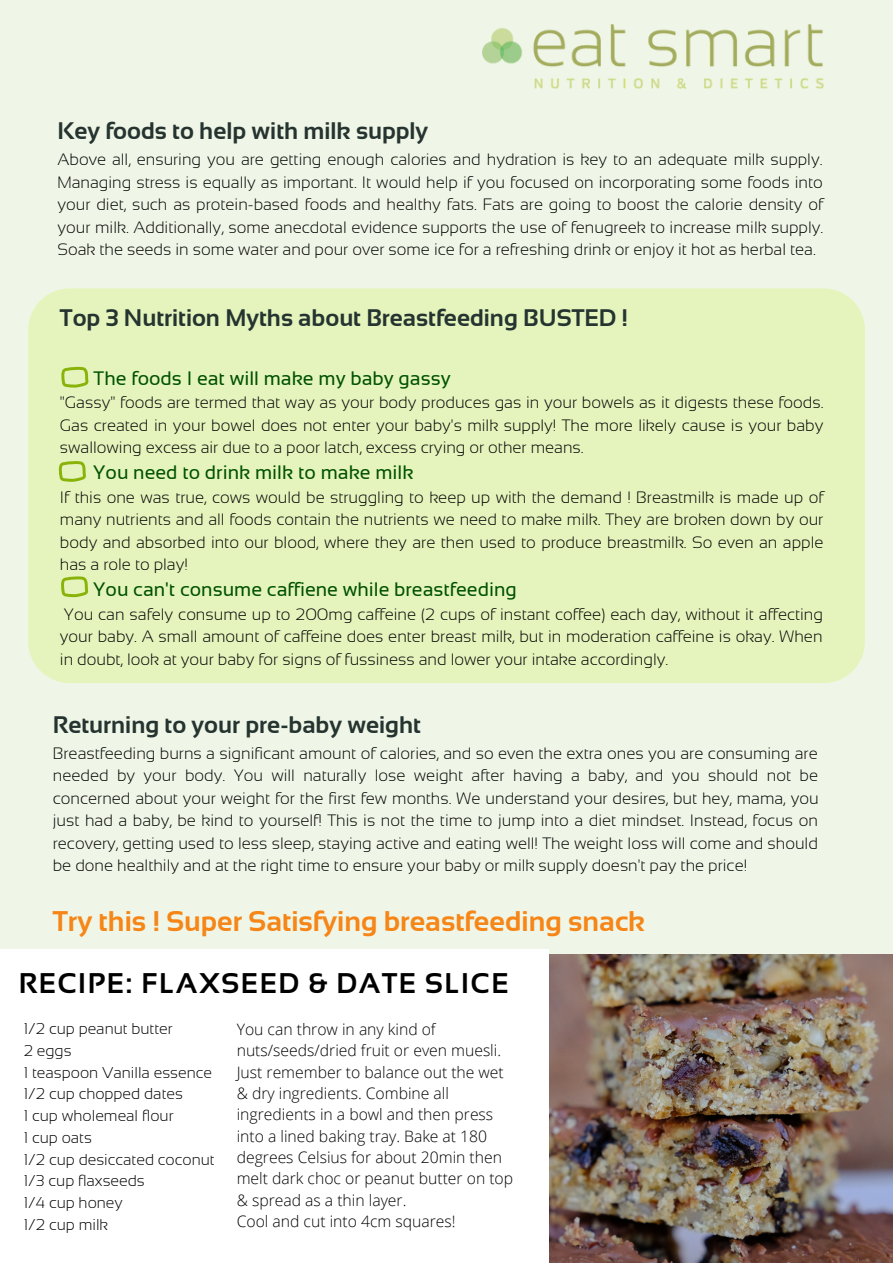
<style>
.page{position:relative;width:893px;height:1264px;background:#fff}
.page>*{position:absolute;margin:0;border:0;box-sizing:border-box;transform-origin:0 0}
.t1{font:28.5px "Sansation Bold";color:#f58617}
.t2{font:28.5px "Sansation Bold";letter-spacing:.055em;color:#000}
.t3{font:24px "Sansation Bold";color:#253430}
.t4{font:19.5px "Sansation Regular";color:#005100}
.t5{font:16.5px/22.5px "Sansation Light";color:#000;text-align:justify}
.t6{font:300 15.75px/21.3px "Open Sans";color:#000}
.t7{font:15.6px/21.8px "Sansation Light";color:#000}
</style>
<div class="page">
<div style="left:0;top:0;width:892px;height:1262px;background:#f0f6e7"></div>
<img style="left:549px;top:954px;width:343px;height:308px">
<div style="left:0;top:949px;width:549px;height:313px;background:#fff"></div>
<div style="left:28px;top:288px;width:836px;height:395px;background:#e4f4bc"></div>
<svg style="left:60px;top:366px;width:29px;height:21px"></svg>
<svg style="left:58px;top:461px;width:28px;height:21px"></svg>
<svg style="left:60px;top:576px;width:28px;height:21px"></svg>
<img style="left:483px;top:24px;width:340px;height:64px">
<h2 class="t3" style="left:58px;top:118px;width:372px">Key foods to help with milk supply</h2>
<p class="t5" style="left:58px;top:148px;width:767px">Above all, ensuring you are getting enough calories and hydration is key to an adequate milk supply.<br>Managing stress is equally as important. It would help if you focused on incorporating some foods into your diet, such as protein-based foods and healthy fats. Fats are going to boost the calorie density of your milk. Additionally, some anecdotal evidence supports the use of fenugreek to increase milk supply.<br>Soak the seeds in some water and pour over some ice for a refreshing drink or enjoy it hot as herbal tea.</p>
<h2 class="t3" style="left:60px;top:304px;width:569px">Top 3 Nutrition Myths about Breastfeeding BUSTED !</h2>
<p class="t4" style="left:93px;top:367px;width:359px">The foods I eat will make my baby gassy</p>
<p class="t5" style="left:60px;top:391px;width:765px">"Gassy" foods are termed that way as your body produces gas in your bowels as it digests these foods.<br>Gas created in your bowel does not enter your baby's milk supply! The more likely cause is your baby swallowing excess air due to a poor latch, excess crying or other means.</p>
<p class="t4" style="left:93px;top:461px;width:322px">You need to drink milk to make milk</p>
<p class="t5" style="left:60px;top:486px;width:765px">If this one was true, cows would be struggling to keep up with the demand ! Breastmilk is made up of many nutrients and all foods contain the nutrients we need to make milk. They are broken down by our body and absorbed into our blood, where they are then used to produce breastmilk. So even an apple has a role to play!</p>
<p class="t4" style="left:93px;top:578px;width:425px">You can't consume caffiene while breastfeeding</p>
<p class="t5" style="left:60px;top:602px;width:764px">You can safely consume up to 200mg caffeine (2 cups of instant coffee) each day, without it affecting your baby. A small amount of caffeine does enter breast milk, but in moderation caffeine is okay. When in doubt, look at your baby for signs of fussiness and lower your intake accordingly.</p>
<h2 class="t3" style="left:53px;top:711px;width:369px">Returning to your pre-baby weight</h2>
<p class="t5" style="left:53px;top:742px;width:767px">Breastfeeding burns a significant amount of calories, and so even the extra ones you are consuming are needed by your body. You will naturally lose weight after having a baby, and you should not be concerned about your weight for the first few months. We understand your desires, but hey, mama, you just had a baby, be kind to yourself! This is not the time to jump into a diet mindset. Instead, focus on recovery, getting used to less sleep, staying active and eating well! The weight loss will come and should be done healthily and at the right time to ensure your baby or milk supply doesn't pay the price!</p>
<h1 class="t1" style="left:53px;top:905px;width:593px">Try this ! Super Satisfying breastfeeding snack</h1>
<h1 class="t2" style="left:19px;top:966px;width:491px">RECIPE: FLAXSEED &amp; DATE SLICE</h1>
<p class="t7" style="left:24px;top:1017px;width:192px">1/2 cup peanut butter<br>2 eggs<br>1 teaspoon Vanilla essence<br>1/2 cup chopped dates<br>1 cup wholemeal flour<br>1 cup oats<br>1/2 cup desiccated coconut<br>1/3 cup flaxseeds<br>1/4 cup honey<br>1/2 cup milk</p>
<p class="t6" style="left:237px;top:1018px;width:278px">You can throw in any kind of nuts/seeds/dried fruit or even muesli.<br>Just remember to balance out the wet &amp; dry ingredients. Combine all ingredients in a bowl and then press into a lined baking tray. Bake at 180 degrees Celsius for about 20min then melt dark choc or peanut butter on top &amp; spread as a thin layer.<br>Cool and cut into 4cm squares!</p>
</div>
